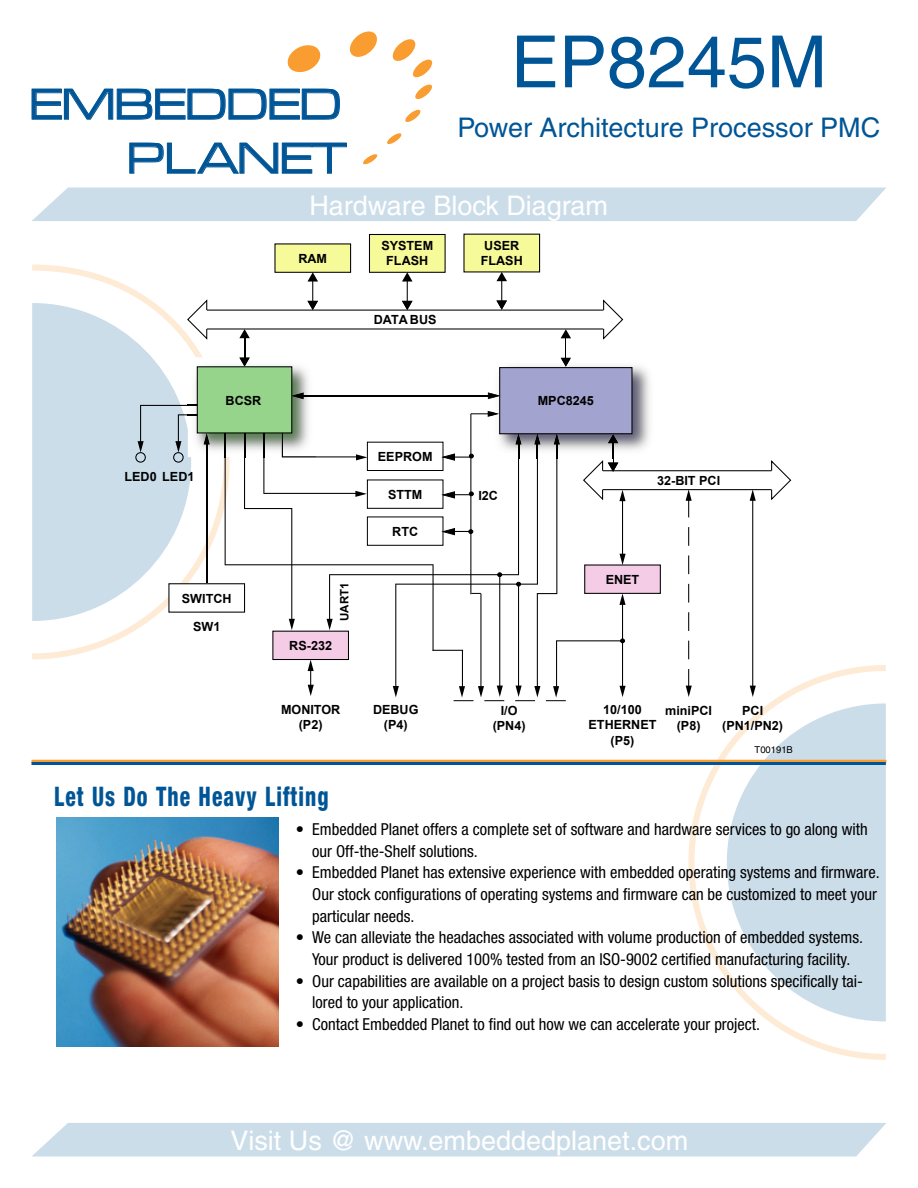
<style>
.page{position:relative;width:918px;height:1188px;background:#fff}
.page>*{position:absolute;margin:0;border:0;box-sizing:border-box;transform-origin:0 0}
.t1{font:72px "Helvetica";color:#005596}
.t2{font:45px/54px "Microgramma D Medi Exte";color:#005596;text-align:right}
.t3{font:27px "Helvetica";color:#fff}
.t4{font:27px "Helvetica";color:#005596}
.t5{font:800 condensed 27px "Helvetica Neue";letter-spacing:.05em;color:#005596;scale:.8 1}
.t6{font:condensed 16.5px/21.8px "Helvetica Neue";color:#000}
.t7{font:700 12.6px/15.1px "Arial";color:#000;text-align:center}
.t8{font:700 11.55px "Arial";color:#000}
.t9{font:9.45px "Helvetica";color:#000}
</style>
<div class="page">
<svg style="left:287px;top:45px;width:34px;height:28px"></svg>
<svg style="left:349px;top:31px;width:28px;height:26px"></svg>
<svg style="left:392px;top:39px;width:41px;height:39px"></svg>
<svg style="left:415px;top:84px;width:17px;height:15px"></svg>
<svg style="left:405px;top:109px;width:16px;height:13px"></svg>
<svg style="left:387px;top:133px;width:15px;height:11px"></svg>
<svg style="left:363px;top:154px;width:15px;height:11px"></svg>
<svg style="left:32px;top:89px;width:308px;height:31px"></svg>
<svg style="left:130px;top:143px;width:217px;height:31px"></svg>
<svg style="left:32px;top:264px;width:201px;height:396px"></svg>
<svg style="left:685px;top:662px;width:202px;height:398px"></svg>
<img style="left:56px;top:818px;width:223px;height:229px">
<hr style="left:32px;top:760px;width:854px;height:3px;background:#f99d31">
<hr style="left:32px;top:762px;width:854px;height:3px;background:#005596">
<div style="left:32px;top:188px;width:854px;height:33px;background:#ccddea"></div>
<div style="left:32px;top:1123px;width:854px;height:33px;background:#ccddea"></div>
<div style="left:369px;top:234px;width:77px;height:39px;background:#f7fa99;border:1px solid #000"></div>
<div style="left:274px;top:243px;width:77px;height:30px;background:#f7fa99;border:1px solid #000"></div>
<div style="left:584px;top:564px;width:77px;height:30px;background:#f5cce6;border:1px solid #000"></div>
<svg style="left:307px;top:272px;width:11px;height:38px"></svg>
<svg style="left:402px;top:272px;width:11px;height:38px"></svg>
<div style="left:168px;top:583px;width:77px;height:30px;background:#fff"></div>
<hr style="left:301px;top:395px;width:189px;height:1px;background:#000">
<hr style="left:470px;top:414px;width:1px;height:180px;background:#000">
<hr style="left:603px;top:470px;width:169px;height:1px;background:#000">
<hr style="left:603px;top:489px;width:169px;height:1px;background:#000">
<hr style="left:752px;top:499px;width:1px;height:189px;background:#000">
<svg style="left:750px;top:686px;width:6px;height:11px"></svg>
<svg style="left:750px;top:489px;width:6px;height:12px"></svg>
<svg style="left:225px;top:457px;width:19px;height:194px"></svg>
<hr style="left:206px;top:442px;width:1px;height:141px;background:#000">
<hr style="left:207px;top:310px;width:397px;height:1px;background:#000">
<hr style="left:207px;top:328px;width:397px;height:2px;background:#000">
<svg style="left:186px;top:298px;width:22px;height:43px"></svg>
<svg style="left:603px;top:299px;width:21px;height:41px"></svg>
<img style="left:188px;top:357px;width:121px;height:100px">
<svg style="left:239px;top:329px;width:11px;height:37px"></svg>
<svg style="left:135px;top:405px;width:62px;height:58px;background:#c3d0da"></svg>
<svg style="left:292px;top:392px;width:24px;height:7px"></svg>
<svg style="left:225px;top:433px;width:1px;height:24px"></svg>
<svg style="left:204px;top:433px;width:6px;height:24px"></svg>
<div style="left:197px;top:366px;width:95px;height:67px;background:#96d48c;border:1px solid #000"></div>
<img style="left:498px;top:365px;width:152px;height:86px">
<svg style="left:561px;top:329px;width:10px;height:38px"></svg>
<svg style="left:488px;top:392px;width:11px;height:7px"></svg>
<svg style="left:471px;top:411px;width:28px;height:6px"></svg>
<div style="left:499px;top:367px;width:134px;height:67px;background:#a3a3cf;border:1px solid #000"></div>
<svg style="left:771px;top:460px;width:21px;height:41px"></svg>
<svg style="left:244px;top:432px;width:382px;height:269px"></svg>
<svg style="left:686px;top:489px;width:6px;height:208px"></svg>
<div style="left:463px;top:234px;width:77px;height:38px;background:#f7fa99"></div>
<svg style="left:496px;top:272px;width:11px;height:38px"></svg>
<h2 class="t2" style="left:30px;top:76px;width:318px">EMBEDDED<br>PLANET</h2>
<h1 class="t1" style="left:511px;top:20px;width:318px">EP8245M</h1>
<h3 class="t4" style="left:458px;top:112px;width:424px">Power Architecture Processor PMC</h3>
<h3 class="t3" style="left:309px;top:190px;width:300px">Hardware Block Diagram</h3>
<p class="t7" style="left:381px;top:239px;width:53px">SYSTEM</p>
<p class="t7" style="left:298px;top:251px;width:30px">RAM</p>
<p class="t7" style="left:386px;top:254px;width:43px">FLASH</p>
<p class="t7" style="left:374px;top:313px;width:64px">DATA BUS</p>
<p class="t7" style="left:481px;top:238px;width:43px;text-align:left">USER<br>FLASH</p>
<p class="t7" style="left:226px;top:393px;width:37px">BCSR</p>
<p class="t7" style="left:538px;top:394px;width:58px">MPC8245</p>
<p class="t7" style="left:124px;top:469px;width:72px">LED0 LED1</p>
<p class="t7" style="left:182px;top:592px;width:51px">SWITCH</p>
<p class="t7" style="left:193px;top:619px;width:29px">SW1</p>
<p class="t7" style="left:289px;top:638px;width:44px">RS-232</p>
<p class="t8" style="left:337px;top:621px;width:40px;rotate:-90deg">UART1</p>
<p class="t7" style="left:378px;top:449px;width:56px">EEPROM</p>
<p class="t7" style="left:388px;top:487px;width:36px">STTM</p>
<p class="t7" style="left:392px;top:524px;width:27px">RTC</p>
<p class="t7" style="left:478px;top:488px;width:21px">I2C</p>
<p class="t7" style="left:657px;top:473px;width:65px">32-BIT PCI</p>
<p class="t7" style="left:606px;top:572px;width:35px">ENET</p>
<p class="t7" style="left:281px;top:703px;width:61px">MONITOR (P2)</p>
<p class="t7" style="left:589px;top:703px;width:69px">10/100<br>ETHERNET (P5)</p>
<p class="t7" style="left:373px;top:703px;width:47px">DEBUG (P4)</p>
<p class="t7" style="left:493px;top:704px;width:34px">I/O (PN4)</p>
<p class="t7" style="left:665px;top:704px;width:48px">miniPCI (P8)</p>
<p class="t7" style="left:722px;top:704px;width:62px">PCI (PN1/PN2)</p>
<p class="t9" style="left:755px;top:744px;width:40px">T00191B</p>
<h3 class="t5" style="left:54px;top:779px;width:344px">Let Us Do The Heavy Lifting</h3>
<p class="t6" style="left:312px;top:818px;width:557px;text-indent:-16px">• Embedded Planet offers a complete set of software and hardware services to go along with our Off-the-Shelf solutions.</p>
<p class="t6" style="left:312px;top:862px;width:569px;text-indent:-16px">• Embedded Planet has extensive experience with embedded operating systems and firmware.<br>Our stock configurations of operating systems and firmware can be customized to meet your particular needs.</p>
<p class="t6" style="left:296px;top:927px;width:569px;text-align:center">• We can alleviate the headaches associated with volume production of embedded systems.<br>Your product is delivered 100% tested from an ISO-9002 certified manufacturing facility.</p>
<p class="t6" style="left:312px;top:970px;width:552px;text-indent:-16px">• Our capabilities are available on a project basis to design custom solutions specifically tai&shy;lored to your application.</p>
<p class="t6" style="left:296px;top:1013px;width:466px">• Contact Embedded Planet to find out how we can accelerate your project.</p>
<h3 class="t3" style="left:230px;top:1125px;width:459px">Visit Us @ www.embeddedplanet.com</h3>
</div>
